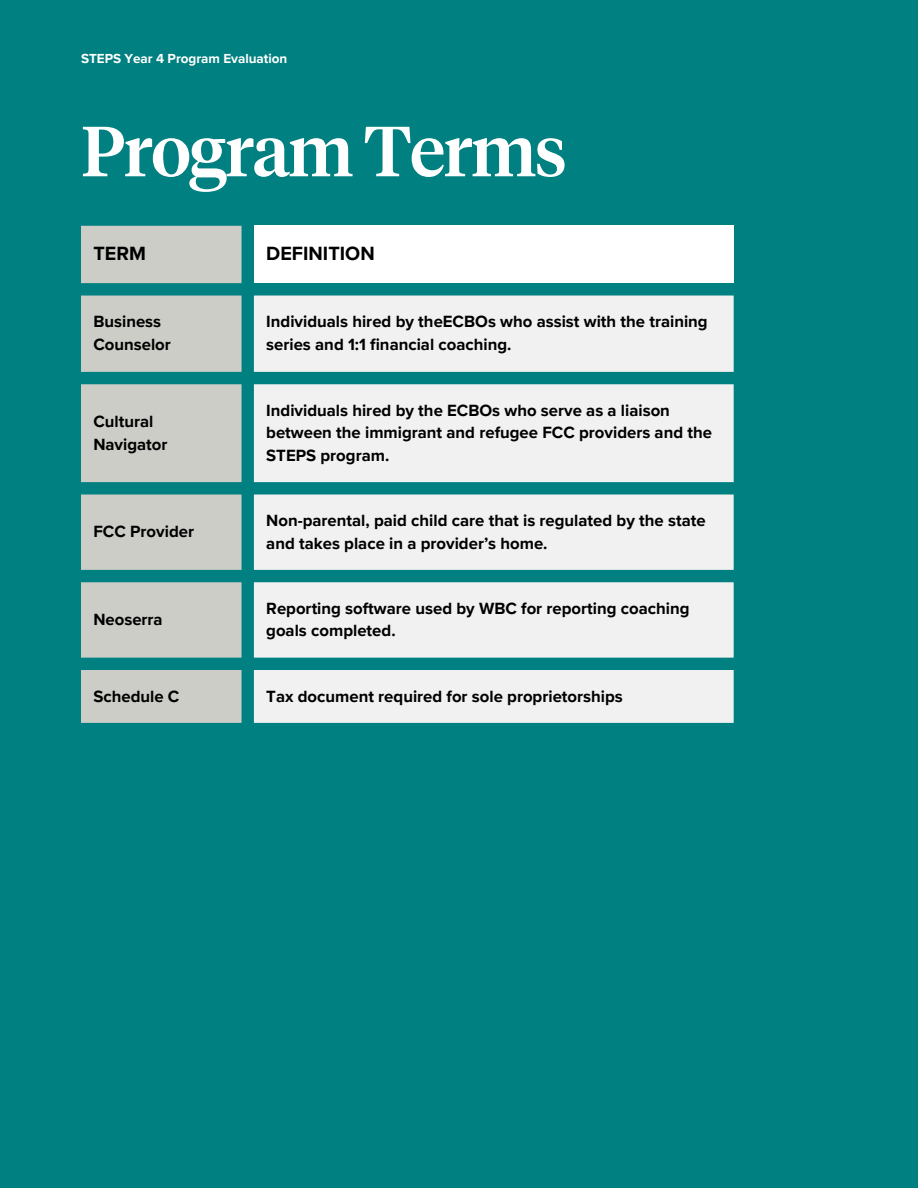
<style>
.page{position:relative;width:918px;height:1188px;background:#008080}
.page>*{position:absolute;margin:0;border:0;box-sizing:border-box;transform-origin:0 0}
.t1{font:500 70.5px "Tiempos Headline";letter-spacing:-.02em;color:#fff}
.t2{font:700 19.8px "Proxima Nova";color:#000}
.t3{font:700 16.8px/22.5px "Proxima Nova";color:#000}
.t4{font:700 13.5px "Proxima Nova";letter-spacing:-.005em;color:#fff}
</style>
<div class="page">
<svg style="left:81px;top:226px;width:161px;height:497px;background:#b2c3be"></svg>
<div style="left:254px;top:226px;width:480px;height:57px;background:#fff"></div>
<svg style="left:254px;top:296px;width:480px;height:427px;background:#d5e3e3"></svg>
<p class="t4" style="left:81px;top:51px;width:208px">STEPS Year 4 Program Evaluation</p>
<p class="t1" style="left:81px;top:108px;width:487px">Program Terms</p>
<p class="t2" style="left:93px;top:241px;width:54px">TERM</p>
<h1 class="t2" style="left:266px;top:241px;width:110px">DEFINITION</h1>
<p class="t3" style="left:93px;top:311px;width:79px">Business<br>Counselor</p>
<p class="t3" style="left:266px;top:311px;width:443px">Individuals hired by theECBOs who assist with the training series and 1:1 financial coaching.</p>
<p class="t3" style="left:93px;top:411px;width:76px">Cultural<br>Navigator</p>
<p class="t3" style="left:266px;top:399px;width:447px">Individuals hired by the ECBOs who serve as a liaison between the immigrant and refugee FCC providers and the<br>STEPS program.</p>
<p class="t3" style="left:93px;top:521px;width:102px">FCC Provider</p>
<p class="t3" style="left:266px;top:510px;width:441px">Non-parental, paid child care that is regulated by the state and takes place in a provider’s home.</p>
<p class="t3" style="left:93px;top:609px;width:71px">Neoserra</p>
<p class="t3" style="left:266px;top:597px;width:425px">Reporting software used by WBC for reporting coaching goals completed.</p>
<p class="t3" style="left:93px;top:685px;width:88px">Schedule C</p>
<p class="t3" style="left:266px;top:685px;width:358px">Tax document required for sole proprietorships</p>
</div>
